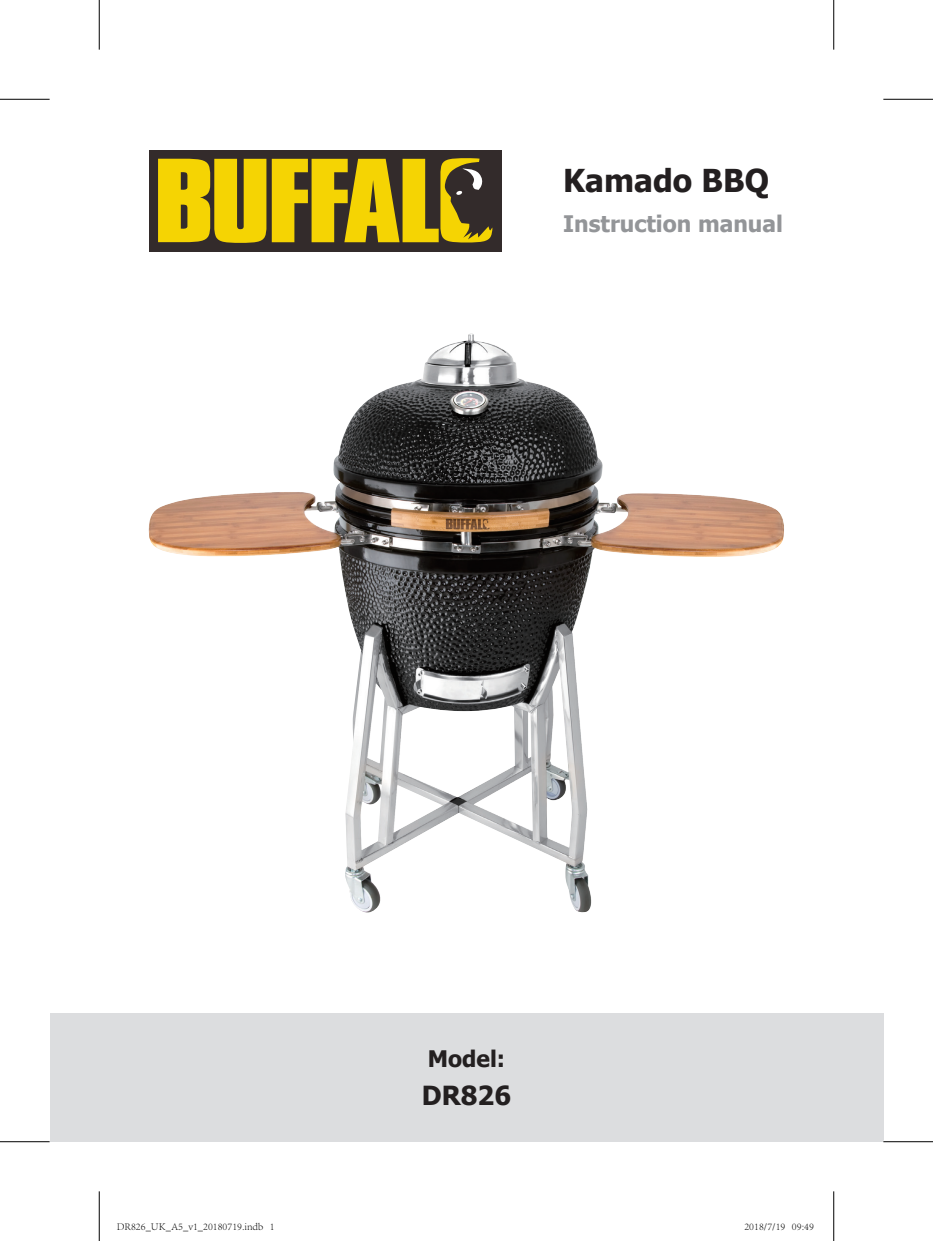
<style>
.page{position:relative;width:933px;height:1241px;background:#fff}
.page>*{position:absolute;margin:0;border:0;box-sizing:border-box;transform-origin:0 0}
.Product_name-UK{font:700 31.5px "Tahoma";color:#231f20}
.language_code-model{font:700 26.25px "Tahoma";color:#231f20}
.IM{font:700 22.75px "Tahoma";color:#939598}
.language_code-model-2{font:700 22.75px "Tahoma";color:#231f20}
.t1{font:300 10.5px "Adobe Song Std";color:#000}
</style>
<div class="page">
<div style="left:50px;top:1013px;width:833px;height:128px;background:#dcdddf"></div>
<img style="left:149px;top:335px;width:635px;height:578px">
<div style="left:149px;top:150px;width:352px;height:101px;background:#332b2b"></div>
<svg style="left:158px;top:158px;width:334px;height:85px"></svg>
<hr style="left:0;top:99px;width:50px;height:1px;background:#000">
<hr style="left:883px;top:99px;width:50px;height:1px;background:#000">
<hr style="left:0;top:1141px;width:50px;height:1px;background:#000">
<hr style="left:883px;top:1141px;width:50px;height:1px;background:#000">
<hr style="left:99px;top:0;width:1px;height:50px;background:#000">
<hr style="left:99px;top:1191px;width:1px;height:49px;background:#000">
<hr style="left:833px;top:0;width:1px;height:50px;background:#000">
<hr style="left:833px;top:1191px;width:1px;height:49px;background:#000">
<p class="Product_name-UK" style="left:563px;top:158px;width:207px">Kamado BBQ</p>
<p class="IM" style="left:563px;top:207px;width:221px">Instruction manual</p>
<p class="language_code-model-2" style="left:428px;top:1042px;width:79px">Model:</p>
<p class="language_code-model" style="left:422px;top:1076px;width:91px">DR826</p>
<p class="t1" style="left:117px;top:1220px;width:159px">DR826_UK_A5_v1_20180719.indb 1</p>
<p class="t1" style="left:744px;top:1220px;width:71px">2018/7/19 09:49</p>
</div>
